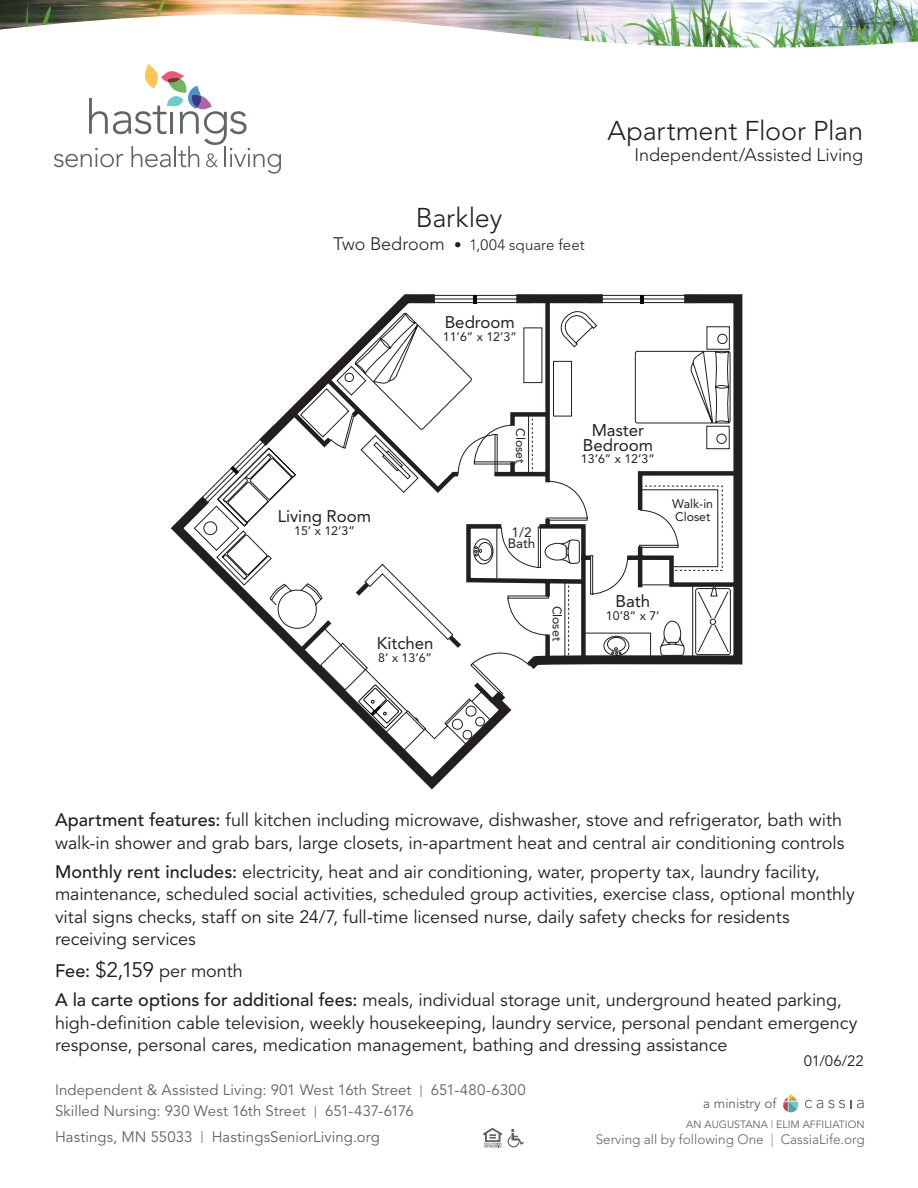
<style>
.page{position:relative;width:918px;height:1188px;background:#fff}
.page>*{position:absolute;margin:0;border:0;box-sizing:border-box;transform-origin:0 0}
.t1{font:300 27px "Avenir LT Pro";letter-spacing:-.005em;color:#231f20}
.t2{font:18px/22.5px "Avenir LT Pro";letter-spacing:-.005em;color:#231f20}
.t3{font:300 18px "Avenir LT Pro";color:#231f20}
.t4{font:16.8px/20.2px "Avenir";color:#231f20;text-align:center}
.t5{font:15px "Avenir LT Pro";letter-spacing:.005em;color:#5e6367}
.t6{font:300 15px "Avenir LT Pro";letter-spacing:.01em;color:#231f20}
.t7{font:15px "Avenir LT Pro";color:#231f20}
.t8{font:300 13.5px "Avenir";color:#5e6367}
.t9{font:13.5px "Avenir";color:#5e6367}
.t10{font:13.5px/11.2px "Avenir";color:#231f20}
.t11{font:12.3px/12.3px "Avenir";color:#231f20}
.t12{font:10.5px "Avenir";color:#5e6367}
.s1{font-size:18px}
.s2{font-weight:500}
.s3{font-size:21px}
.s4{font-size:12px}
.s5{color:#83888c}
</style>
<div class="page">
<img style="left:0;top:0;width:918px;height:6px">
<img style="left:0;top:6px;width:918px;height:58px">
<svg style="left:54px;top:64px;width:227px;height:110px"></svg>
<svg style="left:483px;top:1128px;width:19px;height:20px"></svg>
<svg style="left:508px;top:1129px;width:16px;height:18px"></svg>
<svg style="left:805px;top:1100px;width:40px;height:8px"></svg>
<svg style="left:851px;top:1100px;width:13px;height:8px"></svg>
<svg style="left:783px;top:1094px;width:16px;height:18px"></svg>
<svg style="left:394px;top:294px;width:349px;height:496px"></svg>
<svg style="left:393px;top:294px;width:349px;height:414px"></svg>
<svg style="left:348px;top:310px;width:383px;height:442px"></svg>
<svg style="left:170px;top:326px;width:561px;height:380px"></svg>
<p class="t1" style="left:416px;top:202px;width:88px">Barkley</p>
<p class="t6" style="left:333px;top:236px;width:253px"><span class="s1">Two Bedroom</span> • 1,004 square feet</p>
<p class="t1" style="left:608px;top:114px;width:257px">Apartment Floor Plan</p>
<p class="t3" style="left:635px;top:144px;width:230px">Independent/Assisted Living</p>
<p class="t4" style="left:445px;top:312px;width:72px">Bedroom</p>
<p class="t11" style="left:443px;top:330px;width:75px">11’6” x 12’3”</p>
<p class="t4" style="left:278px;top:506px;width:95px">Living Room</p>
<p class="t11" style="left:294px;top:524px;width:62px">15’ x 12’3”</p>
<p class="t4" style="left:377px;top:633px;width:58px">Kitchen</p>
<p class="t11" style="left:378px;top:651px;width:55px">8’ x 13’6”</p>
<p class="t11" style="left:527px;top:428px;width:37px;rotate:90deg">Closet</p>
<p class="t10" style="left:508px;top:526px;width:29px">1/2<br>Bath</p>
<p class="t11" style="left:564px;top:606px;width:37px;rotate:90deg">Closet</p>
<p class="t4" style="left:583px;top:423px;width:72px;line-height:14.5px">Master<br>Bedroom</p>
<p class="t11" style="left:581px;top:453px;width:75px">13’6” x 12’3”</p>
<p class="t11" style="left:672px;top:498px;width:42px">Walk-in<br>Closet</p>
<p class="t4" style="left:616px;top:591px;width:36px">Bath</p>
<p class="t11" style="left:606px;top:609px;width:55px">10’8” x 7’</p>
<p class="t2" style="left:55px;top:809px;width:791px"><span class="s2">Apartment features:</span> full kitchen including microwave, dishwasher, stove and refrigerator, bath with walk-in shower and grab bars, large closets, in-apartment heat and central air conditioning controls</p>
<p class="t2" style="left:55px;top:861px;width:801px"><span class="s2">Monthly rent includes:</span> electricity, heat and air conditioning, water, property tax, laundry facility, maintenance, scheduled social activities, scheduled group activities, exercise class, optional monthly vital signs checks, staff on site 24/7, full-time licensed nurse, daily safety checks for residents receiving services</p>
<p class="t2" style="left:55px;top:960px;width:189px"><span class="s2">Fee:</span> <span class="s3">$2,159</span> per month</p>
<p class="t2" style="left:55px;top:989px;width:804px"><span class="s2">A la carte options for additional fees:</span> meals, individual storage unit, underground heated parking, high-definition cable television, weekly housekeeping, laundry service, personal pendant emergency response, personal cares, medication management, bathing and dressing assistance</p>
<p class="t4" style="left:321px;top:839px;width:327px">Barkley · Unit F · Two Bedroom · 1 1/2 Bath<br>1004 sq ft</p>
<p class="t4" style="left:575px;top:1004px;width:229px">Enlarge scan 140% rotate 45°</p>
<p class="t7" style="left:804px;top:1052px;width:62px">01/06/22</p>
<p class="t5" style="left:55px;top:1081px;width:472px">Independent &amp; Assisted Living: 901 West 16th Street <span class="s4">|</span> 651-480-6300</p>
<p class="t5" style="left:55px;top:1102px;width:360px">Skilled Nursing: 930 West 16th Street <span class="s4">|</span> 651-437-6176</p>
<p class="t5" style="left:55px;top:1128px;width:327px">Hastings, MN 55033 <span class="s4">|</span> HastingsSeniorLiving.org</p>
<p class="t9" style="left:703px;top:1096px;width:75px">a ministry of</p>
<p class="t12" style="left:686px;top:1118px;width:180px">AN AUGUSTANA <span class="s5">|</span> ELIM AFFILIATION</p>
<p class="t8" style="left:596px;top:1132px;width:270px">Serving all by following One <span class="s5">|</span> CassiaLife.org</p>
</div>
